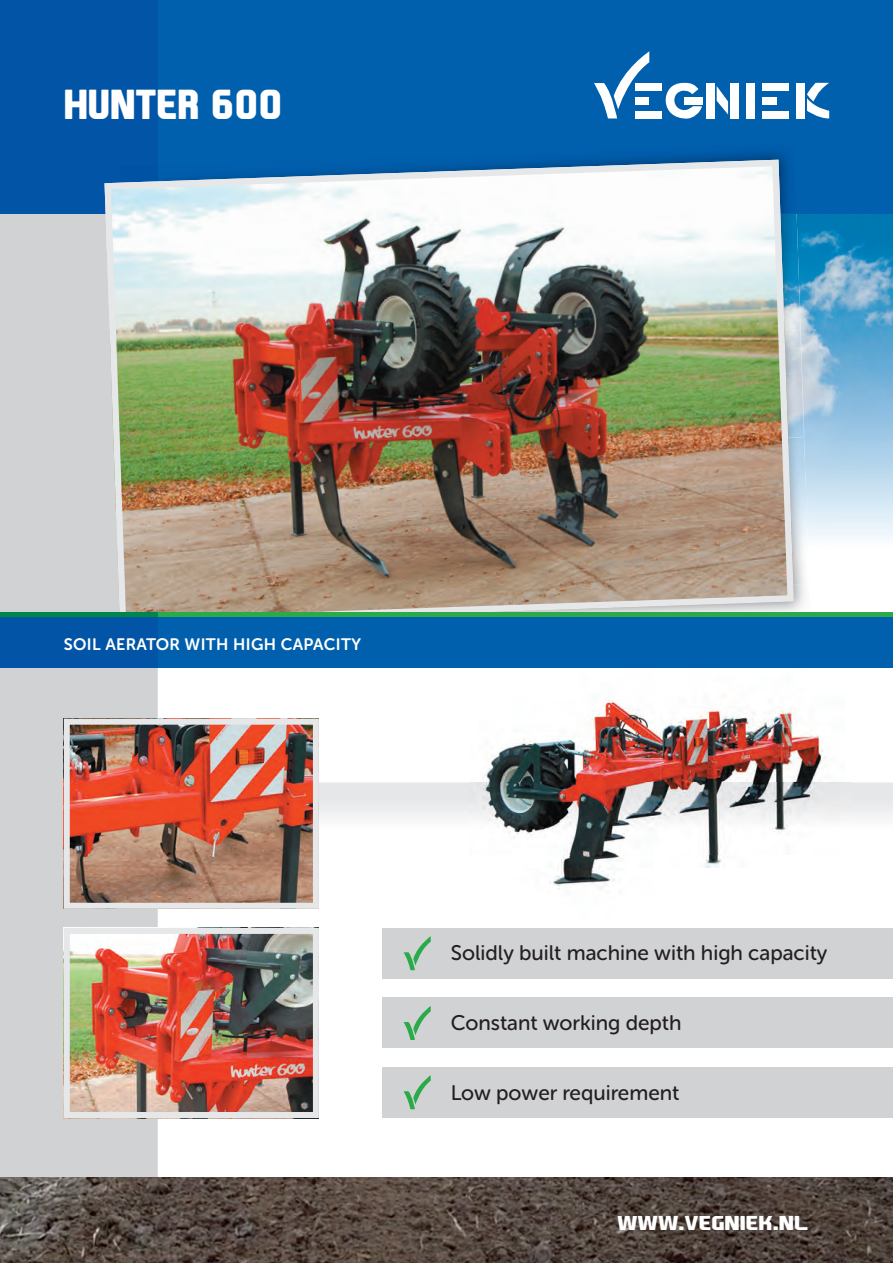
<style>
.page{position:relative;width:893px;height:1263px;background:#fff}
.page>*{position:absolute;margin:0;border:0;box-sizing:border-box;transform-origin:0 0}
.t1{font:700 40.05px "EA Sports Covers SC";color:#fff}
.t2{font:700 24px "EA Sports Covers SC";color:#fff}
.t3{font:21px "Museo Sans Rounded 500";color:#231f20}
.t4{font:16.5px "Museo Sans Rounded 700";letter-spacing:.02em;color:#fff}
</style>
<div class="page">
<img style="left:801px;top:213px;width:92px;height:326px">
<div style="left:0;top:213px;width:158px;height:965px;background:#d1d2d4"></div>
<div style="left:0;top:0;width:893px;height:213px;background:#0160ae"></div>
<div style="left:0;top:0;width:158px;height:213px;background:#0154a6"></div>
<svg style="left:319px;top:782px;width:574px;height:36px"></svg>
<div style="left:383px;top:928px;width:510px;height:50px;background:#d1d2d4"></div>
<div style="left:383px;top:998px;width:510px;height:50px;background:#d1d2d4"></div>
<div style="left:383px;top:1067px;width:510px;height:51px;background:#d1d2d4"></div>
<svg style="left:404px;top:936px;width:27px;height:34px"></svg>
<svg style="left:404px;top:1006px;width:27px;height:34px"></svg>
<svg style="left:404px;top:1075px;width:27px;height:34px"></svg>
<img style="left:0;top:1178px;width:893px;height:85px">
<img style="left:71px;top:726px;width:241px;height:176px">
<div style="left:64px;top:719px;width:255px;height:190px;border:6px solid #e6e7e9"></div>
<img style="left:71px;top:935px;width:241px;height:176px">
<div style="left:64px;top:928px;width:255px;height:190px;border:6px solid #e6e7e9"></div>
<img style="left:797px;top:437px;width:12px;height:148px">
<img style="left:797px;top:213px;width:4px;height:117px">
<img style="left:802px;top:347px;width:2px;height:26px">
<img style="left:797px;top:330px;width:5px;height:43px">
<img style="left:797px;top:373px;width:7px;height:65px">
<img style="left:101px;top:156px;width:696px;height:456px">
<div style="left:0;top:617px;width:158px;height:51px;background:#0154a6"></div>
<div style="left:158px;top:617px;width:735px;height:51px;background:#0160ae"></div>
<div style="left:158px;top:612px;width:735px;height:5px;background:#2aaa49"></div>
<div style="left:0;top:612px;width:158px;height:5px;background:#00854a"></div>
<svg style="left:594px;top:51px;width:55px;height:67px"></svg>
<div style="left:635px;top:83px;width:27px;height:8px;background:#fff"></div>
<div style="left:635px;top:97px;width:14px;height:8px;background:#fff"></div>
<div style="left:635px;top:111px;width:27px;height:7px;background:#fff"></div>
<svg style="left:665px;top:82px;width:37px;height:37px"></svg>
<div style="left:684px;top:97px;width:19px;height:8px;background:#fff"></div>
<div style="left:706px;top:83px;width:9px;height:36px;background:#fff"></div>
<svg style="left:717px;top:86px;width:11px;height:29px"></svg>
<div style="left:730px;top:83px;width:9px;height:36px;background:#fff"></div>
<div style="left:746px;top:83px;width:9px;height:36px;background:#fff"></div>
<div style="left:762px;top:83px;width:27px;height:8px;background:#fff"></div>
<div style="left:762px;top:97px;width:14px;height:8px;background:#fff"></div>
<div style="left:762px;top:111px;width:27px;height:8px;background:#fff"></div>
<div style="left:797px;top:83px;width:8px;height:36px;background:#fff"></div>
<svg style="left:807px;top:83px;width:22px;height:35px"></svg>
<img style="left:483px;top:696px;width:343px;height:193px">
<img style="left:470px;top:782px;width:381px;height:73px">
<h1 class="t1" style="left:64px;top:79px;width:219px">HUNTER 600</h1>
<p class="t4" style="left:64px;top:635px;width:299px">SOIL AERATOR WITH HIGH CAPACITY</p>
<p class="t3" style="left:451px;top:941px;width:378px">Solidly built machine with high capacity</p>
<p class="t3" style="left:451px;top:1011px;width:232px">Constant working depth</p>
<p class="t3" style="left:451px;top:1081px;width:230px">Low power requirement</p>
<p class="t2" style="left:617px;top:1206px;width:192px">www.vegniek.nl</p>
</div>
